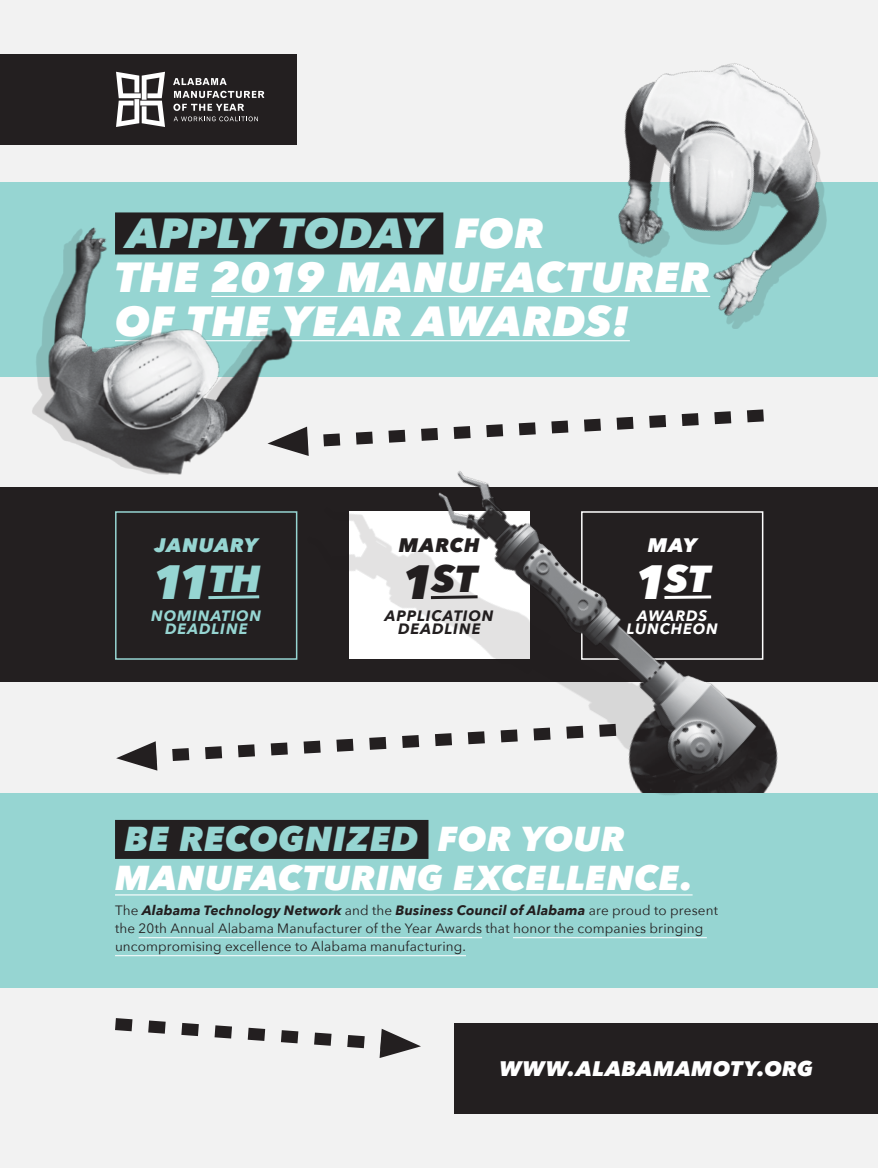
<style>
.page{position:relative;width:878px;height:1168px;background:#f2f2f2}
.page>*{position:absolute;margin:0;border:0;box-sizing:border-box;transform-origin:0 0}
.t1{font:italic 800 48px "Avenir Next";color:#96d5d2}
.t2{font:italic 800 42px/44.2px "Avenir Next";letter-spacing:.015em;color:#fff}
.t3{font:italic 800 42px "Avenir Next";letter-spacing:.005em;color:#96d5d2}
.t4{font:italic 800 37.5px "Avenir Next";color:#fff}
.t5{font:italic 800 37.5px "Avenir Next";color:#231f20}
.t6{font:italic 800 34.5px/39px "Avenir Next";letter-spacing:.015em;color:#fff}
.t7{font:italic 800 21px "Avenir Next";letter-spacing:.02em;color:#fff}
.t8{font:italic 800 19.5px "Avenir Next";letter-spacing:.04em;color:#96d5d2}
.t9{font:italic 800 19.5px "Avenir Next";letter-spacing:.045em;color:#231f20}
.t10{font:italic 800 19.5px "Avenir Next";color:#fff}
.t11{font:italic 700 15px/13.5px "Avenir Next";letter-spacing:.055em;color:#231f20;text-align:center}
.t12{font:italic 700 15px/13.5px "Avenir Next";letter-spacing:.055em;color:#96d5d2;text-align:center}
.t13{font:italic 700 15px/13.5px "Avenir Next";letter-spacing:.055em;color:#fff;text-align:center}
.t14{font:13.5px/18px "Avenir Next";letter-spacing:.01em;color:#231f20}
.s1{font-size:48px}
.s2{color:#96d5d2}
.s3{font-weight:700;font-style:italic}
</style>
<div class="page">
<svg style="left:115px;top:1018px;width:306px;height:40px"></svg>
<div style="left:454px;top:1023px;width:424px;height:91px;background:#231f20"></div>
<div style="left:0;top:54px;width:296px;height:91px;background:#231f20"></div>
<div style="left:0;top:182px;width:878px;height:195px;background:#96d5d2"></div>
<hr style="left:211px;top:296px;width:499px;height:1px;background:#fff">
<div style="left:0;top:487px;width:878px;height:195px;background:#231f20"></div>
<div style="left:115px;top:511px;width:182px;height:149px;border:2px solid #96d5d2"></div>
<div style="left:0;top:793px;width:878px;height:194px;background:#96d5d2"></div>
<div style="left:115px;top:820px;width:313px;height:39px;background:#231f20"></div>
<hr style="left:115px;top:894px;width:577px;height:1px;background:#fff">
<hr style="left:139px;top:937px;width:343px;height:1px;background:#fff">
<hr style="left:115px;top:955px;width:351px;height:1px;background:#fff">
<img style="left:32px;top:227px;width:337px;height:287px">
<img style="left:618px;top:63px;width:209px;height:264px">
<svg style="left:116px;top:72px;width:49px;height:55px"></svg>
<svg style="left:173px;top:78px;width:54px;height:7px"></svg>
<svg style="left:174px;top:91px;width:90px;height:7px"></svg>
<svg style="left:173px;top:104px;width:85px;height:17px"></svg>
<img style="left:189px;top:327px;width:550px;height:630px">
<img style="left:312px;top:336px;width:466px;height:569px">
<div style="left:115px;top:212px;width:328px;height:42px;background:#231f20"></div>
<h2 class="t2" style="left:115px;top:210px;width:596px;text-indent:339px">FOR<br>THE 2019 MANUFACTURER<br>OF THE YEAR AWARDS!</h2>
<h2 class="t3" style="left:126px;top:207px;width:306px">APPLY TODAY</h2>
<h3 class="t8" style="left:155px;top:533px;width:104px">JANUARY</h3>
<h3 class="t9" style="left:399px;top:533px;width:83px">MARCH</h3>
<h3 class="t10" style="left:648px;top:533px;width:50px">MAY</h3>
<h1 class="t1" style="left:152px;top:552px;width:111px">11<sup>TH</sup></h1>
<h3 class="t5" style="left:401px;top:555px;width:78px"><span class="s1">1</span>ST</h3>
<h3 class="t4" style="left:634px;top:555px;width:78px"><span class="s1">1</span>ST</h3>
<p class="t12" style="left:151px;top:608px;width:112px">NOMINATION<br>DEADLINE</p>
<p class="t11" style="left:385px;top:608px;width:110px">APPLICATION<br>DEADLINE</p>
<p class="t13" style="left:626px;top:608px;width:93px">AWARDS<br>LUNCHEON</p>
<h3 class="t6" style="left:115px;top:819px;width:579px"><span class="s2">BE RECOGNIZED</span> FOR YOUR<br>MANUFACTURING EXCELLENCE.</h3>
<p class="t14" style="left:115px;top:901px;width:604px">The <span class="s3">Alabama Technology Network</span> and the <span class="s3">Business Council of Alabama</span> are proud to present the 20th Annual Alabama Manufacturer of the Year Awards that honor the companies bringing uncompromising excellence to Alabama manufacturing.</p>
<h3 class="t7" style="left:499px;top:1055px;width:315px">WWW.ALABAMAMOTY.ORG</h3>
</div>
